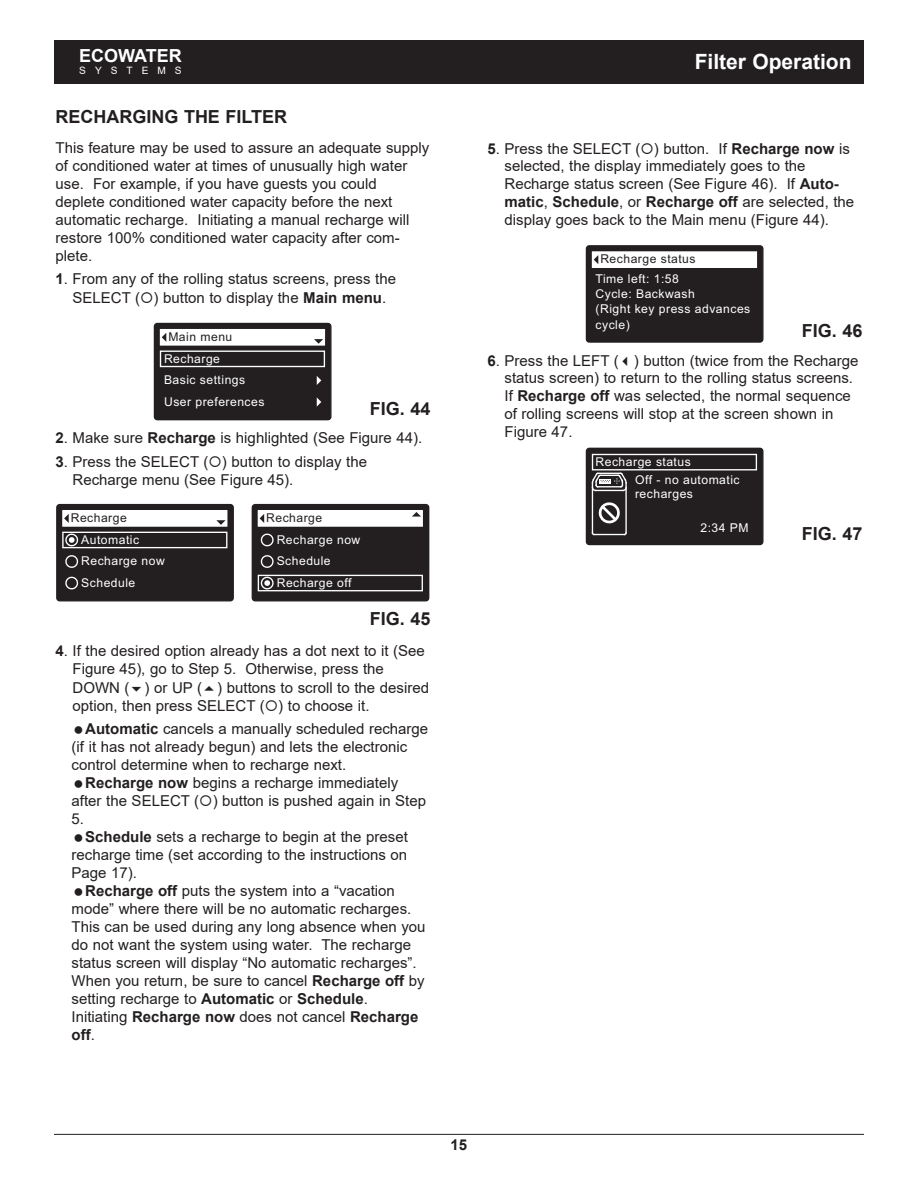
<style>
.page{position:relative;width:918px;height:1188px;background:#fff}
.page>*{position:absolute;margin:0;border:0;box-sizing:border-box;transform-origin:0 0}
.t1{font:700 21px "Arial";color:#fff}
.t2{font:700 18px "Arial";color:#231f20}
.t3{font:700 18px "Arial";color:#fff}
.t4{font:15px/18px "Arial";color:#231f20}
.t5{font:700 15px "Arial";color:#231f20}
.t6{font:12.15px/21.6px "Arial";letter-spacing:.04em;color:#fff}
.t7{font:12.15px "Arial";letter-spacing:.04em;color:#231f20}
.t8{font:10.2px "Arial";letter-spacing:.89em;color:#fff}
.s1{font-weight:700}
</style>
<div class="page">
<hr style="left:54px;top:1134px;width:810px;height:1px;background:#231f20">
<div style="left:54px;top:40px;width:810px;height:44px;background:#231f20"></div>
<div style="left:154px;top:323px;width:177px;height:97px;background:#231f20;border-radius:3px"></div>
<div style="left:154px;top:323px;width:178px;height:97px;border:1px solid #231f20;border-radius:3px"></div>
<div style="left:161px;top:330px;width:163px;height:15px;background:#fff"></div>
<div style="left:160px;top:329px;width:165px;height:17px;border:1px solid #fff"></div>
<div style="left:160px;top:351px;width:165px;height:16px;border:1px solid #fff"></div>
<svg style="left:317px;top:397px;width:4px;height:10px"></svg>
<svg style="left:317px;top:376px;width:4px;height:9px"></svg>
<svg style="left:314px;top:339px;width:9px;height:5px"></svg>
<svg style="left:162px;top:333px;width:4px;height:9px"></svg>
<div style="left:586px;top:246px;width:177px;height:96px;background:#231f20;border-radius:3px"></div>
<div style="left:586px;top:245px;width:178px;height:98px;border:1px solid #231f20;border-radius:3px"></div>
<div style="left:593px;top:252px;width:163px;height:15px;background:#fff"></div>
<div style="left:592px;top:251px;width:165px;height:17px;border:1px solid #fff"></div>
<svg style="left:594px;top:255px;width:4px;height:9px"></svg>
<div style="left:252px;top:505px;width:177px;height:96px;background:#231f20;border-radius:3px"></div>
<div style="left:252px;top:504px;width:177px;height:97px;border:1px solid #231f20;border-radius:3px"></div>
<div style="left:258px;top:511px;width:164px;height:15px;background:#fff"></div>
<div style="left:258px;top:510px;width:165px;height:17px;border:1px solid #fff"></div>
<svg style="left:260px;top:514px;width:4px;height:9px"></svg>
<svg style="left:260px;top:533px;width:14px;height:14px"></svg>
<svg style="left:257px;top:555px;width:166px;height:37px"></svg>
<svg style="left:412px;top:512px;width:9px;height:5px"></svg>
<div style="left:57px;top:505px;width:176px;height:96px;background:#231f20;border-radius:3px"></div>
<div style="left:56px;top:504px;width:178px;height:97px;border:1px solid #231f20;border-radius:3px"></div>
<div style="left:63px;top:511px;width:164px;height:15px;background:#fff"></div>
<div style="left:62px;top:510px;width:165px;height:17px;border:1px solid #fff"></div>
<div style="left:62px;top:532px;width:165px;height:16px;border:1px solid #fff"></div>
<svg style="left:64px;top:514px;width:5px;height:9px"></svg>
<svg style="left:65px;top:555px;width:14px;height:13px"></svg>
<svg style="left:65px;top:533px;width:14px;height:14px"></svg>
<svg style="left:65px;top:576px;width:14px;height:14px"></svg>
<svg style="left:216px;top:520px;width:10px;height:5px"></svg>
<div style="left:586px;top:448px;width:177px;height:97px;background:#231f20;border-radius:3px"></div>
<div style="left:586px;top:448px;width:178px;height:97px;border:1px solid #231f20;border-radius:3px"></div>
<div style="left:592px;top:454px;width:165px;height:16px;border:1px solid #fff"></div>
<hr style="left:594px;top:534px;width:31px;height:1px;background:#fff">
<hr style="left:625px;top:483px;width:2px;height:50px;background:#fff">
<hr style="left:592px;top:483px;width:1px;height:50px;background:#fff">
<svg style="left:591px;top:531px;width:5px;height:5px"></svg>
<svg style="left:623px;top:531px;width:4px;height:5px"></svg>
<svg style="left:591px;top:472px;width:36px;height:20px"></svg>
<svg style="left:598px;top:502px;width:22px;height:22px"></svg>
<p class="t3" style="left:79px;top:46px;width:104px">ECOWATER</p>
<p class="t8" style="left:79px;top:65px;width:104px">SYSTEMS</p>
<p class="t2" style="left:56px;top:106px;width:233px">RECHARGING THE FILTER</p>
<p class="t4" style="left:56px;top:139px;width:375px">This feature may be used to assure an adequate supply of conditioned water at times of unusually high water use. For example, if you have guests you could deplete conditioned water capacity before the next automatic recharge. Initiating a manual recharge will restore 100% conditioned water capacity after com&shy;plete.</p>
<p class="t4" style="left:56px;top:270px;width:342px;line-height:18.6px;text-align:center"><span class="s1">1</span>. From any of the rolling status screens, press the<br>SELECT (○) button to display the <span class="s1">Main menu</span>.</p>
<p class="t7" style="left:168px;top:332px;width:65px">Main menu</p>
<p class="t6" style="left:164px;top:349px;width:102px">Recharge<br>Basic settings<br>User preferences</p>
<p class="t2" style="left:370px;top:399px;width:62px">FIG. 44</p>
<p class="t4" style="left:55px;top:429px;width:368px"><span class="s1">2</span>. Make sure <span class="s1">Recharge</span> is highlighted (See Figure 44).</p>
<p class="t4" style="left:73px;top:453px;width:296px;line-height:17.4px;text-indent:-17px"><span class="s1">3</span>. Press the SELECT (○) button to display the<br>Recharge menu (See Figure 45).</p>
<p class="t7" style="left:71px;top:513px;width:58px">Recharge</p>
<p class="t6" style="left:81px;top:530px;width:85px">Automatic<br>Recharge now<br>Schedule</p>
<p class="t7" style="left:266px;top:513px;width:58px">Recharge</p>
<p class="t6" style="left:277px;top:530px;width:85px">Recharge now<br>Schedule<br>Recharge off</p>
<p class="t2" style="left:370px;top:609px;width:62px">FIG. 45</p>
<p class="t4" style="left:73px;top:641px;width:358px;line-height:18.6px;text-indent:-17px"><span class="s1">4</span>. If the desired option already has a dot next to it (See<br>Figure 45), go to Step 5. Otherwise, press the<br>DOWN ( ) or UP ( ) buttons to scroll to the desired</p>
<p class="t4" style="left:85px;top:694px;width:345px;line-height:22.8px;text-indent:-13px">option, then press SELECT (○) to choose it.<br><span class="s1">Automatic</span> cancels a manually scheduled recharge</p>
<p class="t4" style="left:72px;top:737px;width:337px">(if it has not already begun) and lets the electronic control determine when to recharge next.</p>
<p class="t4" style="left:72px;top:773px;width:356px;text-indent:14px"><span class="s1">Recharge now</span> begins a recharge immediately after the SELECT (○) button is pushed again in Step<br>5.</p>
<p class="t4" style="left:72px;top:828px;width:338px;text-align:justify;text-indent:14px"><span class="s1">Schedule</span> sets a recharge to begin at the preset recharge time (set according to the instructions on Page 17).</p>
<p class="t4" style="left:72px;top:882px;width:355px;text-indent:14px"><span class="s1">Recharge off</span> puts the system into a “vacation mode” where there will be no automatic recharges.<br>This can be used during any long absence when you do not want the system using water. The recharge status screen will display “No automatic recharges”.<br>When you return, be sure to cancel <span class="s1">Recharge off</span> by setting recharge to <span class="s1">Automatic</span> or <span class="s1">Schedule</span>.<br>Initiating <span class="s1">Recharge now</span> does not cancel <span class="s1">Recharge off</span>.</p>
<h1 class="t1" style="left:695px;top:50px;width:158px">Filter Operation</h1>
<p class="t4" style="left:505px;top:140px;width:351px;text-indent:-17px"><span class="s1">5</span>. Press the SELECT (○) button. If <span class="s1">Recharge now</span> is selected, the display immediately goes to the Recharge status screen (See Figure 46). If <span class="s1">Auto - matic</span>, <span class="s1">Schedule</span>, or <span class="s1">Recharge off</span> are selected, the display goes back to the Main menu (Figure 44).</p>
<p class="t7" style="left:600px;top:255px;width:97px">Recharge status</p>
<p class="t6" style="left:596px;top:272px;width:156px;line-height:15.3px">Time left: 1:58<br>Cycle: Backwash<br>(Right key press advances cycle)</p>
<p class="t2" style="left:802px;top:321px;width:62px">FIG. 46</p>
<p class="t4" style="left:505px;top:352px;width:356px;text-indent:-17px"><span class="s1">6</span>. Press the LEFT (✓) button (twice from the Recharge status screen) to return to the rolling status screens.<br>If <span class="s1">Recharge off</span> was selected, the normal sequence of rolling screens will stop at the screen shown in Figure 47.</p>
<p class="t6" style="left:596px;top:452px;width:97px">Recharge status</p>
<p class="t6" style="left:635px;top:473px;width:106px;line-height:14.9px">Off - no automatic recharges</p>
<p class="t6" style="left:700px;top:519px;width:50px">2:34 PM</p>
<p class="t2" style="left:802px;top:524px;width:62px">FIG. 47</p>
<p class="t5" style="left:451px;top:1137px;width:18px">15</p>
</div>
